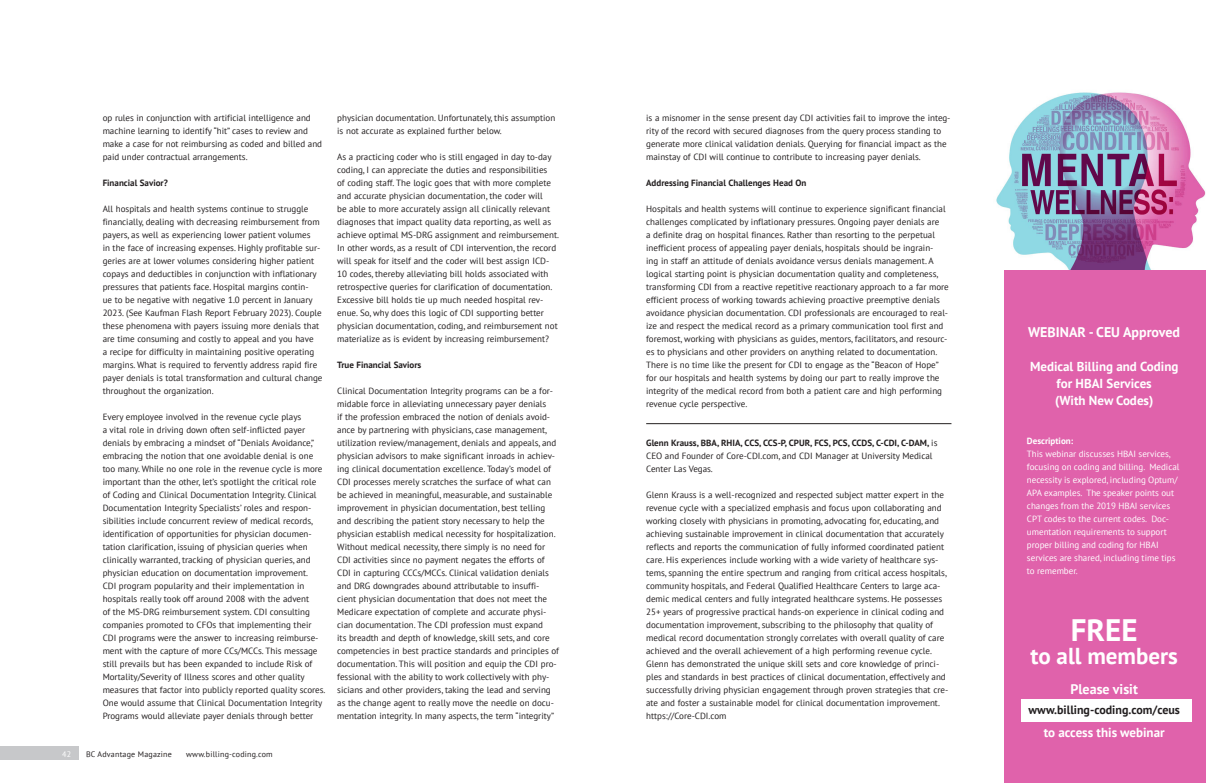
<style>
.page{position:relative;width:1206px;height:783px;background:#fff}
.page>*{position:absolute;margin:0;border:0;box-sizing:border-box;transform-origin:0 0}
.t1{font:700 31px "PT Sans";color:#fff}
.t2{font:700 23px "PT Sans";color:#fff}
.t3{font:700 14px "PT Sans";color:#fff}
.t4{font:700 13px/17px "PT Sans";color:#fff;text-align:center}
.t5{font:700 12px "PT Sans";color:#231f20}
.Body_paragraph{font:9px/13px "PT Sans";color:#231f20}
.t6{font:9px/13px "PT Sans";color:#fff}
.Body_paragraph-2{font:700 9px "PT Sans";color:#231f20}
.t7{font:700 9px "PT Sans";color:#fff}
.t8{font:8px "PT Sans";letter-spacing:.025em;color:#231f20}
.t9{font:8px "PT Sans";color:#fff}
.s1{font-weight:700}
</style>
<div class="page">
<div style="left:0;top:746px;width:79px;height:14px;background:#c7c8ca"></div>
<hr style="left:646px;top:423px;width:305px;height:1px;background:#231f20">
<div style="left:1005px;top:81px;width:201px;height:702px;background:#e062ab"></div>
<img style="left:996px;top:81px;width:210px;height:189px">
<div style="left:1021px;top:699px;width:171px;height:23px;background:#fff"></div>
<p class="Body_paragraph" style="left:103px;top:111px;width:221px">op rules in conjunction with artificial intelligence and machine learning to identify “hit” cases to review and make a case for not reimbursing as coded and billed and paid under contractual arrangements.</p>
<p class="Body_paragraph-2" style="left:103px;top:177px;width:67px">Financial Savior?</p>
<p class="Body_paragraph" style="left:103px;top:202px;width:221px">All hospitals and health systems continue to struggle financially, dealing with decreasing reimbursement from payers, as well as experiencing lower patient volumes<br>in the face of increasing expenses. Highly profitable sur&shy;geries are at lower volumes considering higher patient copays and deductibles in conjunction with inflationary pressures that patients face. Hospital margins contin-<br>ue to be negative with negative 1.0 percent in January 2023. (See Kaufman Flash Report February 2023). Couple these phenomena with payers issuing more denials that are time consuming and costly to appeal and you have<br>a recipe for difficulty in maintaining positive operating margins. What is required to fervently address rapid fire payer denials is total transformation and cultural change throughout the organization.</p>
<p class="Body_paragraph" style="left:103px;top:410px;width:224px">Every employee involved in the revenue cycle plays<br>a vital role in driving down often self-inflicted payer denials by embracing a mindset of “Denials Avoidance,” embracing the notion that one avoidable denial is one too many. While no one role in the revenue cycle is more important than the other, let’s spotlight the critical role of Coding and Clinical Documentation Integrity. Clinical Documentation Integrity Specialists’ roles and respon&shy;sibilities include concurrent review of medical records, identification of opportunities for physician documen&shy;tation clarification, issuing of physician queries when clinically warranted, tracking of physician queries, and physician education on documentation improvement.<br>CDI program popularity and their implementation in hospitals really took off around 2008 with the advent<br>of the MS-DRG reimbursement system. CDI consulting companies promoted to CFOs that implementing their CDI programs were the answer to increasing reimburse&shy;ment with the capture of more CCs/MCCs. This message still prevails but has been expanded to include Risk of Mortality/Severity of Illness scores and other quality measures that factor into publicly reported quality scores.<br>One would assume that Clinical Documentation Integrity Programs would alleviate payer denials through better</p>
<p class="t9" style="left:62px;top:749px;width:10px">42</p>
<p class="t8" style="left:86px;top:749px;width:87px">BC Advantage Magazine</p>
<p class="t8" style="left:186px;top:749px;width:88px">www.billing-coding.com</p>
<p class="Body_paragraph" style="left:337px;top:111px;width:220px">physician documentation. Unfortunately, this assumption is not accurate as explained further below.</p>
<p class="Body_paragraph" style="left:337px;top:150px;width:224px">As a practicing coder who is still engaged in day to-day coding, I can appreciate the duties and responsibilities<br>of coding staff. The logic goes that with more complete and accurate physician documentation, the coder will<br>be able to more accurately assign all clinically relevant diagnoses that impact quality data reporting, as well as achieve optimal MS-DRG assignment and reimbursement.<br>In other words, as a result of CDI intervention, the record will speak for itself and the coder will best assign ICD-10 codes, thereby alleviating bill holds associated with retrospective queries for clarification of documentation.<br>Excessive bill holds tie up much needed hospital rev&shy;enue. So, why does this logic of CDI supporting better physician documentation, coding, and reimbursement not materialize as is evident by increasing reimbursement?</p>
<p class="Body_paragraph-2" style="left:337px;top:359px;width:86px">True Financial Saviors</p>
<p class="Body_paragraph" style="left:337px;top:384px;width:223px">Clinical Documentation Integrity programs can be a for&shy;midable force in alleviating unnecessary payer denials<br>if the profession embraced the notion of denials avoid&shy;ance by partnering with physicians, case management, utilization review/management, denials and appeals, and physician advisors to make significant inroads in achiev&shy;ing clinical documentation excellence. Today’s model of CDI processes merely scratches the surface of what can be achieved in meaningful, measurable, and sustainable improvement in physician documentation, best telling and describing the patient story necessary to help the physician establish medical necessity for hospitalization.<br>Without medical necessity, there simply is no need for CDI activities since no payment negates the efforts of CDI in capturing CCCs/MCCs. Clinical validation denials and DRG downgrades abound attributable to insuffi&shy;cient physician documentation that does not meet the Medicare expectation of complete and accurate physi&shy;cian documentation. The CDI profession must expand<br>its breadth and depth of knowledge, skill sets, and core competencies in best practice standards and principles of documentation. This will position and equip the CDI pro&shy;fessional with the ability to work collectively with phy&shy;sicians and other providers, taking the lead and serving as the change agent to really move the needle on docu&shy;mentation integrity. In many aspects, the term “integrity”</p>
<p class="Body_paragraph" style="left:646px;top:111px;width:306px">is a misnomer in the sense present day CDI activities fail to improve the integ&shy;rity of the record with secured diagnoses from the query process standing to generate more clinical validation denials. Querying for financial impact as the mainstay of CDI will continue to contribute to increasing payer denials.</p>
<p class="Body_paragraph-2" style="left:646px;top:177px;width:162px">Addressing Financial Challenges Head On</p>
<p class="Body_paragraph" style="left:646px;top:202px;width:304px">Hospitals and health systems will continue to experience significant financial challenges complicated by inflationary pressures. Ongoing payer denials are<br>a definite drag on hospital finances. Rather than resorting to the perpetual inefficient process of appealing payer denials, hospitals should be ingrain-<br>ing in staff an attitude of denials avoidance versus denials management. A logical starting point is physician documentation quality and completeness, transforming CDI from a reactive repetitive reactionary approach to a far more efficient process of working towards achieving proactive preemptive denials avoidance physician documentation. CDI professionals are encouraged to real&shy;ize and respect the medical record as a primary communication tool first and foremost, working with physicians as guides, mentors, facilitators, and resourc&shy;es to physicians and other providers on anything related to documentation.<br>There is no time like the present for CDI to engage as the “Beacon of Hope” for our hospitals and health systems by doing our part to really improve the integrity of the medical record from both a patient care and high performing revenue cycle perspective.</p>
<p class="Body_paragraph" style="left:646px;top:436px;width:293px"><span class="s1">Glenn Krauss, BBA, RHIA, CCS, CCS-P, CPUR, FCS, PCS, CCDS, C-CDI, C-DAM,</span> is<br>CEO and Founder of Core-CDI.com, and CDI Manager at University Medical<br>Center Las Vegas.</p>
<p class="Body_paragraph" style="left:646px;top:488px;width:304px">Glenn Krauss is a well-recognized and respected subject matter expert in the revenue cycle with a specialized emphasis and focus upon collaborating and working closely with physicians in promoting, advocating for, educating, and achieving sustainable improvement in clinical documentation that accurately reflects and reports the communication of fully informed coordinated patient care. His experiences include working with a wide variety of healthcare sys&shy;tems, spanning the entire spectrum and ranging from critical access hospitals, community hospitals, and Federal Qualified Healthcare Centers to large aca&shy;demic medical centers and fully integrated healthcare systems. He possesses 25+ years of progressive practical hands-on experience in clinical coding and documentation improvement, subscribing to the philosophy that quality of medical record documentation strongly correlates with overall quality of care achieved and the overall achievement of a high performing revenue cycle.<br>Glenn has demonstrated the unique skill sets and core knowledge of princi&shy;ples and standards in best practices of clinical documentation, effectively and successfully driving physician engagement through proven strategies that cre&shy;ate and foster a sustainable model for clinical documentation improvement.</p>
<p class="Body_paragraph" style="left:646px;top:709px;width:82px">https://Core-CDI.com</p>
<p class="t3" style="left:1028px;top:323px;width:153px">WEBINAR - CEU Approved</p>
<p class="t4" style="left:1030px;top:357px;width:150px">Medical Billing and Coding for HBAI Services</p>
<p class="t4" style="left:1055px;top:391px;width:100px">(With New Codes)</p>
<p class="t7" style="left:1027px;top:435px;width:48px">Description:</p>
<p class="t6" style="left:1027px;top:447px;width:154px">This webinar discusses HBAI services, focusing on coding and billing. Medical necessity is explored, including Optum/ APA examples. The speaker points out changes from the 2019 HBAI services CPT codes to the current codes. Doc&shy;umentation requirements to support proper billing and coding for HBAI services are shared, including time tips to remember.</p>
<p class="t1" style="left:1071px;top:609px;width:68px">FREE</p>
<p class="t2" style="left:1031px;top:640px;width:149px">to all members</p>
<p class="t3" style="left:1070px;top:680px;width:69px">Please visit</p>
<p class="t5" style="left:1028px;top:702px;width:153px">www.billing-coding.com/ceus</p>
<p class="t4" style="left:1044px;top:723px;width:123px">to access this webinar</p>
</div>
